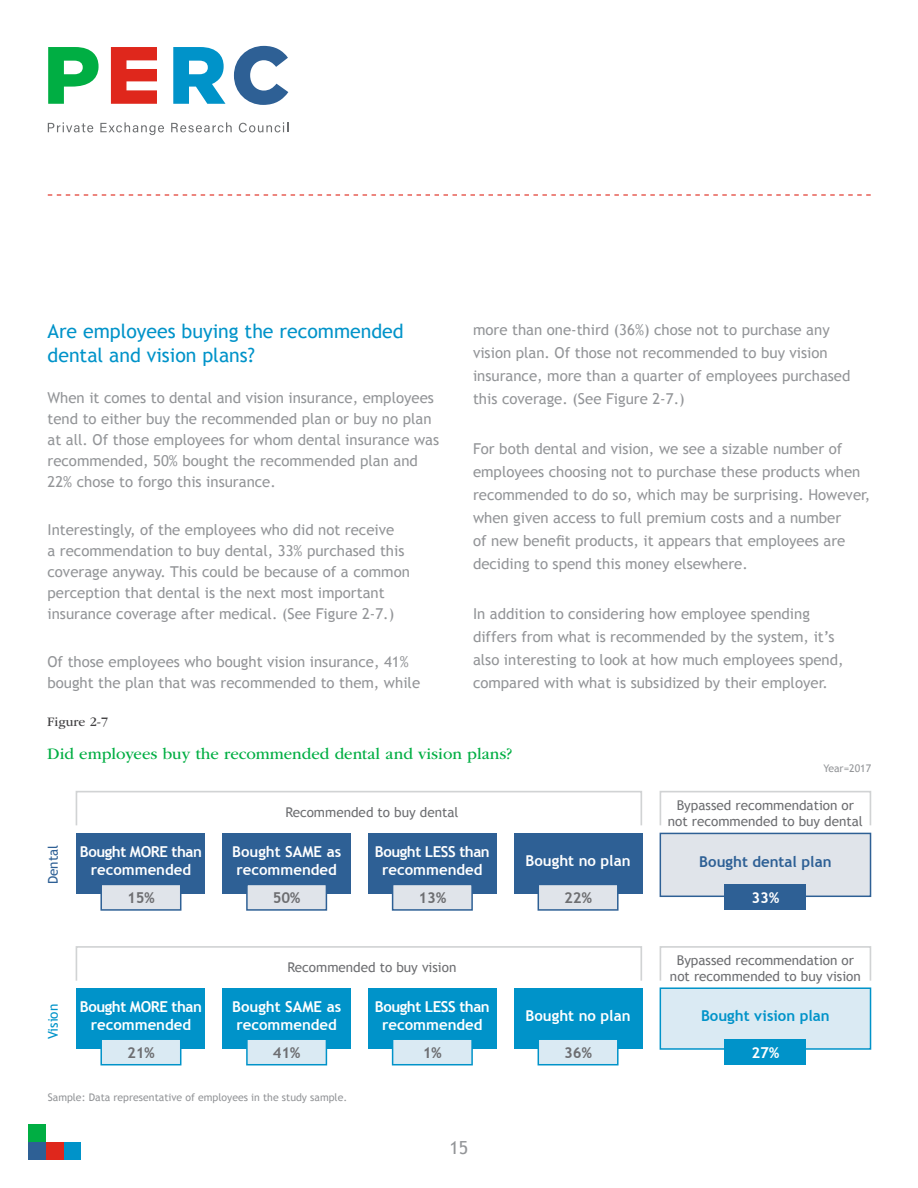
<style>
.page{position:relative;width:918px;height:1188px;background:#fff}
.page>*{position:absolute;margin:0;border:0;box-sizing:border-box;transform-origin:0 0}
.t1{font:19.5px/23.4px "Trebuchet MS";color:#0093c9}
.t2{font:18px "Trebuchet MS";color:#939598}
.t3{font:16.5px "ITC Garamond Std";color:#00ae43}
.t4{font:15px/23px "Trebuchet MS";color:#939598}
.t5{font:700 15px/18px "Trebuchet MS";letter-spacing:-.03em;color:#fff;text-align:center}
.t6{font:700 15px/18px "Trebuchet MS";color:#fff}
.t7{font:700 15px "Trebuchet MS";color:#6d6e71}
.t8{font:700 15px "Trebuchet MS";color:#2e6095}
.t9{font:700 15px "Trebuchet MS";color:#0093c9}
.t10{font:13.5px/16.2px "Trebuchet MS";color:#6d6e71;text-align:center}
.t11{font:13.5px "ITC Garamond Std";color:#414042}
.t12{font:13.5px "Trebuchet MS";color:#2e6095}
.t13{font:13.5px "Trebuchet MS";color:#0093c9}
.t14{font:10.5px "Trebuchet MS";color:#939598}
</style>
<div class="page">
<div style="left:64px;top:1142px;width:17px;height:18px;background:#0093c9"></div>
<div style="left:46px;top:1142px;width:18px;height:18px;background:#df271c"></div>
<div style="left:28px;top:1124px;width:18px;height:18px;background:#00ae43"></div>
<div style="left:28px;top:1142px;width:18px;height:18px;background:#2e6095"></div>
<svg style="left:48px;top:122px;width:45px;height:10px"></svg>
<svg style="left:100px;top:122px;width:64px;height:13px"></svg>
<svg style="left:171px;top:122px;width:61px;height:10px"></svg>
<svg style="left:239px;top:122px;width:49px;height:10px"></svg>
<svg style="left:111px;top:47px;width:46px;height:57px"></svg>
<svg style="left:173px;top:47px;width:53px;height:57px"></svg>
<svg style="left:234px;top:46px;width:54px;height:59px"></svg>
<svg style="left:48px;top:47px;width:51px;height:57px"></svg>
<svg style="left:48px;top:194px;width:823px;height:2px"></svg>
<div style="left:77px;top:833px;width:128px;height:61px;background:#2e6095"></div>
<div style="left:101px;top:884px;width:80px;height:26px;background:#e0e4ea"></div>
<div style="left:100px;top:884px;width:81px;height:27px;border:2px solid #2e6095"></div>
<div style="left:223px;top:833px;width:128px;height:61px;background:#2e6095"></div>
<div style="left:247px;top:884px;width:79px;height:26px;background:#e0e4ea"></div>
<div style="left:246px;top:884px;width:81px;height:27px;border:2px solid #2e6095"></div>
<div style="left:368px;top:833px;width:128px;height:61px;background:#2e6095"></div>
<div style="left:393px;top:884px;width:79px;height:26px;background:#e0e4ea"></div>
<div style="left:392px;top:884px;width:81px;height:27px;border:2px solid #2e6095"></div>
<div style="left:514px;top:833px;width:128px;height:61px;background:#2e6095"></div>
<div style="left:538px;top:884px;width:80px;height:26px;background:#e0e4ea"></div>
<div style="left:538px;top:884px;width:81px;height:27px;border:2px solid #2e6095"></div>
<div style="left:660px;top:833px;width:211px;height:63px;background:#e0e4ea"></div>
<div style="left:660px;top:833px;width:211px;height:64px;border:2px solid #2e6095"></div>
<div style="left:725px;top:884px;width:81px;height:26px;background:#2e6095"></div>
<div style="left:76px;top:791px;width:566px;height:35px;border:2px solid #d1d3d4"></div>
<div style="left:660px;top:791px;width:211px;height:35px;border:2px solid #d1d3d4"></div>
<div style="left:77px;top:988px;width:128px;height:61px;background:#0093c9"></div>
<div style="left:101px;top:1039px;width:80px;height:26px;background:#daeaf3"></div>
<div style="left:100px;top:1038px;width:81px;height:27px;border:2px solid #0093c9"></div>
<div style="left:223px;top:988px;width:128px;height:61px;background:#0093c9"></div>
<div style="left:247px;top:1039px;width:79px;height:26px;background:#daeaf3"></div>
<div style="left:246px;top:1038px;width:81px;height:27px;border:2px solid #0093c9"></div>
<div style="left:368px;top:988px;width:128px;height:61px;background:#0093c9"></div>
<div style="left:393px;top:1039px;width:79px;height:26px;background:#daeaf3"></div>
<div style="left:392px;top:1038px;width:81px;height:27px;border:2px solid #0093c9"></div>
<div style="left:514px;top:988px;width:128px;height:61px;background:#0093c9"></div>
<div style="left:538px;top:1039px;width:80px;height:26px;background:#daeaf3"></div>
<div style="left:538px;top:1038px;width:81px;height:27px;border:2px solid #0093c9"></div>
<div style="left:660px;top:988px;width:211px;height:61px;background:#daeaf3"></div>
<div style="left:660px;top:987px;width:211px;height:63px;border:2px solid #0093c9"></div>
<div style="left:725px;top:1039px;width:81px;height:26px;background:#0093c9"></div>
<div style="left:76px;top:946px;width:566px;height:35px;border:2px solid #d1d3d4"></div>
<div style="left:660px;top:946px;width:211px;height:35px;border:2px solid #d1d3d4"></div>
<h1 class="t1" style="left:48px;top:320px;width:358px">Are employees buying the recommended dental and vision plans?</h1>
<p class="t4" style="left:48px;top:387px;width:393px;line-height:21px">When it comes to dental and vision insurance, employees tend to either buy the recommended plan or buy no plan at all. Of those employees for whom dental insurance was recommended, 50% bought the recommended plan and 22% chose to forgo this insurance.</p>
<p class="t4" style="left:48px;top:519px;width:364px;line-height:21px">Interestingly, of the employees who did not receive<br>a recommendation to buy dental, 33% purchased this coverage anyway. This could be because of a common perception that dental is the next most important insurance coverage after medical. (See Figure 2-7.)</p>
<p class="t4" style="left:48px;top:651px;width:374px;line-height:21px">Of those employees who bought vision insurance, 41% bought the plan that was recommended to them, while</p>
<p class="t4" style="left:473px;top:318px;width:379px">more than one-third (36%) chose not to purchase any vision plan. Of those not recommended to buy vision insurance, more than a quarter of employees purchased this coverage. (See Figure 2-7.)</p>
<p class="t4" style="left:473px;top:437px;width:399px">For both dental and vision, we see a sizable number of employees choosing not to purchase these products when recommended to do so, which may be surprising. However, when given access to full premium costs and a number<br>of new benefit products, it appears that employees are deciding to spend this money elsewhere.</p>
<p class="t4" style="left:473px;top:602px;width:372px">In addition to considering how employee spending differs from what is recommended by the system, it’s also interesting to look at how much employees spend, compared with what is subsidized by their employer.</p>
<p class="t11" style="left:47px;top:714px;width:63px">Figure 2-7</p>
<p class="t3" style="left:47px;top:745px;width:467px">Did employees buy the recommended dental and vision plans?</p>
<p class="t14" style="left:824px;top:762px;width:49px">Year=2017</p>
<p class="t12" style="left:45px;top:884px;width:41px;rotate:-90deg">Dental</p>
<p class="t5" style="left:80px;top:843px;width:124px">Bought MORE than recommended</p>
<p class="t7" style="left:127px;top:888px;width:29px">15%</p>
<p class="t13" style="left:45px;top:1039px;width:37px;rotate:-90deg">Vision</p>
<p class="t5" style="left:80px;top:997px;width:124px">Bought MORE than recommended</p>
<p class="t7" style="left:127px;top:1043px;width:29px">21%</p>
<p class="t10" style="left:285px;top:804px;width:175px">Recommended to buy dental</p>
<p class="t10" style="left:668px;top:797px;width:197px">Bypassed recommendation or not recommended to buy dental</p>
<p class="t6" style="left:232px;top:843px;width:111px">Bought SAME as recommended</p>
<p class="t7" style="left:273px;top:888px;width:29px">50%</p>
<p class="t5" style="left:375px;top:843px;width:116px">Bought LESS than recommended</p>
<p class="t7" style="left:418px;top:888px;width:29px">13%</p>
<p class="t6" style="left:526px;top:852px;width:107px">Bought no plan</p>
<p class="t7" style="left:564px;top:888px;width:29px">22%</p>
<p class="t8" style="left:699px;top:852px;width:134px">Bought dental plan</p>
<p class="t6" style="left:752px;top:888px;width:29px">33%</p>
<p class="t10" style="left:288px;top:959px;width:170px">Recommended to buy vision</p>
<p class="t10" style="left:670px;top:953px;width:192px">Bypassed recommendation or not recommended to buy vision</p>
<p class="t6" style="left:232px;top:997px;width:111px">Bought SAME as recommended</p>
<p class="t7" style="left:273px;top:1043px;width:29px">41%</p>
<p class="t5" style="left:375px;top:997px;width:116px">Bought LESS than recommended</p>
<p class="t7" style="left:423px;top:1043px;width:21px">1%</p>
<p class="t6" style="left:526px;top:1006px;width:107px">Bought no plan</p>
<p class="t7" style="left:564px;top:1043px;width:29px">36%</p>
<p class="t9" style="left:701px;top:1006px;width:130px">Bought vision plan</p>
<p class="t6" style="left:752px;top:1043px;width:29px">27%</p>
<p class="t14" style="left:48px;top:1091px;width:301px">Sample: Data representative of employees in the study sample.</p>
<p class="t2" style="left:450px;top:1137px;width:20px">15</p>
</div>
